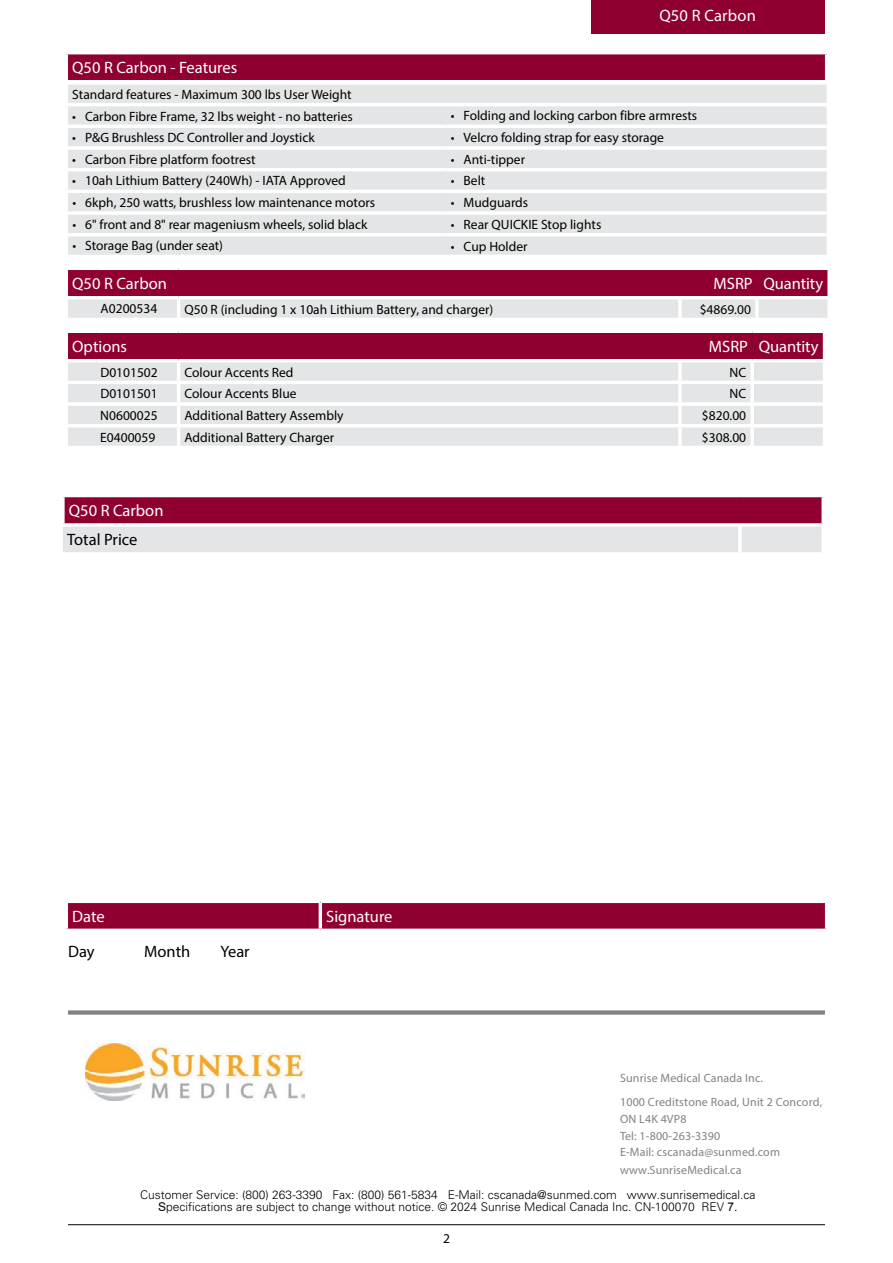
<style>
.page{position:relative;width:893px;height:1263px;background:#fff}
.page>*{position:absolute;margin:0;border:0;box-sizing:border-box;transform-origin:0 0}
.t1{font:16.5px "Myriad Pro";color:#fff}
.t2{font:16.5px "Myriad Pro";color:#000}
.t3{font:13.5px "Myriad Pro";color:#000}
.t4{font:300 12px/11.6px "Univers LT Std";color:#000;text-align:center}
.t5{font:12px/16.8px "Myriad Pro";letter-spacing:.015em;color:#808285}
.s1{font-family:"Arial";font-weight:400}
</style>
<div class="page">
<div style="left:66px;top:53px;width:761px;height:29px;background:#8f0031"></div>
<hr style="left:65px;top:54px;width:3px;height:26px;background:#fff">
<hr style="left:825px;top:54px;width:3px;height:26px;background:#fff">
<hr style="left:65px;top:51px;width:763px;height:3px;background:#fff">
<hr style="left:65px;top:80px;width:763px;height:3px;background:#fff">
<div style="left:68px;top:85px;width:759px;height:170px;background:#e4e5e6"></div>
<hr style="left:65px;top:103px;width:381px;height:3px;background:#fff">
<hr style="left:446px;top:103px;width:381px;height:3px;background:#fff">
<hr style="left:65px;top:125px;width:381px;height:3px;background:#fff">
<hr style="left:446px;top:125px;width:381px;height:3px;background:#fff">
<hr style="left:65px;top:146px;width:381px;height:4px;background:#fff">
<hr style="left:446px;top:146px;width:381px;height:4px;background:#f7f7f7">
<hr style="left:65px;top:168px;width:381px;height:3px;background:#fff">
<hr style="left:446px;top:168px;width:381px;height:3px;background:#fff">
<hr style="left:65px;top:190px;width:381px;height:3px;background:#fff">
<hr style="left:446px;top:190px;width:381px;height:3px;background:#fff">
<hr style="left:65px;top:211px;width:381px;height:4px;background:#fff">
<hr style="left:446px;top:211px;width:381px;height:4px;background:#f8f8f8">
<hr style="left:65px;top:233px;width:381px;height:3px;background:#fff">
<hr style="left:446px;top:233px;width:381px;height:3px;background:#fff">
<svg style="left:68px;top:270px;width:759px;height:48px;background:#b3607d"></svg>
<hr style="left:678px;top:299px;width:4px;height:19px;background:#f8f8f8">
<hr style="left:65px;top:296px;width:31px;height:3px;background:#fff">
<hr style="left:96px;top:296px;width:83px;height:3px;background:#fff">
<hr style="left:179px;top:296px;width:501px;height:3px;background:#fff">
<hr style="left:680px;top:296px;width:77px;height:3px;background:#fff">
<hr style="left:757px;top:296px;width:74px;height:3px;background:#fff">
<hr style="left:177px;top:299px;width:3px;height:19px;background:#fff">
<hr style="left:755px;top:299px;width:4px;height:19px;background:#fff">
<svg style="left:827px;top:299px;width:1px;height:19px"></svg>
<svg style="left:827px;top:270px;width:1px;height:26px"></svg>
<div style="left:68px;top:333px;width:755px;height:26px;background:#8f0031"></div>
<div style="left:68px;top:362px;width:755px;height:84px;background:#e4e5e6"></div>
<hr style="left:678px;top:362px;width:4px;height:19px;background:#f8f8f8">
<hr style="left:678px;top:384px;width:4px;height:18px;background:#fff">
<hr style="left:678px;top:406px;width:4px;height:18px;background:#fff">
<hr style="left:678px;top:427px;width:4px;height:19px;background:#f8f8f8">
<hr style="left:177px;top:362px;width:3px;height:19px;background:#fff">
<hr style="left:65px;top:381px;width:31px;height:3px;background:#fff">
<hr style="left:96px;top:381px;width:83px;height:3px;background:#fff">
<hr style="left:179px;top:381px;width:501px;height:3px;background:#fff">
<hr style="left:177px;top:384px;width:3px;height:18px;background:#fff">
<hr style="left:680px;top:381px;width:72px;height:3px;background:#fff">
<hr style="left:752px;top:381px;width:74px;height:3px;background:#fff">
<hr style="left:65px;top:402px;width:31px;height:4px;background:#fff">
<hr style="left:96px;top:402px;width:83px;height:4px;background:#fff">
<hr style="left:179px;top:402px;width:501px;height:4px;background:#fff">
<hr style="left:177px;top:406px;width:3px;height:18px;background:#fff">
<hr style="left:680px;top:402px;width:72px;height:4px;background:#fff">
<hr style="left:752px;top:402px;width:74px;height:4px;background:#fff">
<hr style="left:65px;top:424px;width:31px;height:3px;background:#fff">
<hr style="left:96px;top:424px;width:83px;height:3px;background:#fff">
<hr style="left:179px;top:424px;width:501px;height:3px;background:#fff">
<hr style="left:177px;top:427px;width:3px;height:19px;background:#fff">
<hr style="left:680px;top:424px;width:72px;height:3px;background:#fff">
<hr style="left:752px;top:424px;width:74px;height:3px;background:#fff">
<svg style="left:750px;top:362px;width:4px;height:19px"></svg>
<svg style="left:750px;top:384px;width:4px;height:18px"></svg>
<svg style="left:750px;top:406px;width:4px;height:18px"></svg>
<svg style="left:750px;top:427px;width:4px;height:19px"></svg>
<svg style="left:63px;top:497px;width:758px;height:55px;background:#b9718a"></svg>
<svg style="left:63px;top:523px;width:677px;height:4px"></svg>
<svg style="left:740px;top:523px;width:84px;height:4px"></svg>
<hr style="left:738px;top:527px;width:4px;height:25px;background:#fff">
<svg style="left:63px;top:497px;width:2px;height:26px"></svg>
<svg style="left:821px;top:497px;width:3px;height:26px"></svg>
<svg style="left:821px;top:527px;width:1px;height:25px"></svg>
<svg style="left:68px;top:903px;width:757px;height:26px;background:#900434"></svg>
<hr style="left:319px;top:903px;width:3px;height:26px;background:#fff">
<div style="left:68px;top:1010px;width:757px;height:5px;background:#808285"></div>
<img style="left:86px;top:1044px;width:218px;height:56px">
<div style="left:591px;top:0;width:233px;height:34px;background:#8f0031"></div>
<hr style="left:68px;top:1224px;width:757px;height:1px;background:#000">
<p class="t1" style="left:659px;top:6px;width:98px">Q50 R Carbon</p>
<p class="t1" style="left:72px;top:57px;width:166px">Q50 R Carbon - Features</p>
<p class="t3" style="left:72px;top:86px;width:281px">Standard features - Maximum 300 lbs User Weight</p>
<p class="t3" style="left:72px;top:108px;width:282px">• Carbon Fibre Frame, 32 lbs weight - no batteries</p>
<p class="t3" style="left:451px;top:107px;width:248px">• Folding and locking carbon fibre armrests</p>
<p class="t3" style="left:72px;top:129px;width:244px">• P&amp;G Brushless DC Controller and Joystick</p>
<p class="t3" style="left:451px;top:129px;width:215px">• Velcro folding strap for easy storage</p>
<p class="t3" style="left:72px;top:151px;width:185px">• Carbon Fibre platform footrest</p>
<p class="t3" style="left:451px;top:151px;width:76px">• Anti-tipper</p>
<p class="t3" style="left:72px;top:173px;width:275px">• 10ah Lithium Battery (240Wh) - IATA Approved</p>
<p class="t3" style="left:451px;top:173px;width:36px">• Belt</p>
<p class="t3" style="left:72px;top:194px;width:304px">• 6kph, 250 watts, brushless low maintenance motors</p>
<p class="t3" style="left:451px;top:194px;width:79px">• Mudguards</p>
<p class="t3" style="left:72px;top:216px;width:297px">• 6" front and 8" rear mageniusm wheels, solid black</p>
<p class="t3" style="left:451px;top:216px;width:152px">• Rear QUICKIE Stop lights</p>
<p class="t3" style="left:72px;top:238px;width:152px">• Storage Bag (under seat)</p>
<p class="t1" style="left:72px;top:273px;width:96px">Q50 R Carbon</p>
<p class="t1" style="left:714px;top:273px;width:111px">MSRP Quantity</p>
<p class="t3" style="left:101px;top:301px;width:58px">A0200534</p>
<p class="t3" style="left:185px;top:301px;width:310px">Q50 R (including 1 x 10ah Lithium Battery, and charger)</p>
<p class="t3" style="left:700px;top:301px;width:53px">$4869.00</p>
<p class="t1" style="left:72px;top:336px;width:56px">Options</p>
<p class="t1" style="left:709px;top:336px;width:111px">MSRP Quantity</p>
<p class="t3" style="left:100px;top:364px;width:59px">D0101502</p>
<p class="t3" style="left:185px;top:364px;width:111px">Colour Accents Red</p>
<p class="t3" style="left:730px;top:364px;width:18px">NC</p>
<p class="t3" style="left:100px;top:385px;width:59px">D0101501</p>
<p class="t3" style="left:185px;top:385px;width:114px">Colour Accents Blue</p>
<p class="t3" style="left:729px;top:385px;width:18px">NC</p>
<p class="t3" style="left:100px;top:407px;width:59px">N0600025</p>
<p class="t3" style="left:185px;top:407px;width:161px">Additional Battery Assembly</p>
<p class="t3" style="left:702px;top:407px;width:46px">$820.00</p>
<p class="t3" style="left:100px;top:429px;width:57px">E0400059</p>
<p class="t3" style="left:184px;top:429px;width:151px">Additional Battery Charger</p>
<p class="t3" style="left:702px;top:429px;width:46px">$308.00</p>
<p class="t3" style="left:451px;top:238px;width:78px">• Cup Holder</p>
<p class="t1" style="left:69px;top:500px;width:96px">Q50 R Carbon</p>
<p class="t2" style="left:67px;top:530px;width:72px">Total Price</p>
<p class="t1" style="left:72px;top:906px;width:34px">Date</p>
<p class="t1" style="left:326px;top:906px;width:68px">Signature</p>
<p class="t2" style="left:68px;top:941px;width:28px">Day</p>
<p class="t2" style="left:144px;top:941px;width:48px">Month</p>
<p class="t2" style="left:220px;top:941px;width:31px">Year</p>
<p class="t5" style="left:620px;top:1066px;width:204px;line-height:24.2px">Sunrise Medical Canada Inc.<br>1000 Creditstone Road, Unit 2 Concord,</p>
<p class="t5" style="left:620px;top:1110px;width:161px">ON L4K 4VP8<br>Tel: 1-800-263-3390<br>E-Mail: cscanada@sunmed.com www.SunriseMedical.ca</p>
<p class="t4" style="left:140px;top:1189px;width:617px">Customer Service: (800) 263-3390 Fax: (800) 561-5834 E-Mail: cscanada@sunmed.com www.sunrisemedical.ca<br><span class="s1">S</span>pecifications are subject to change without notice. © 2024 Sunrise Medical Canada Inc. CN-100070 REV <span class="s1">7.</span></p>
<p class="t3" style="left:443px;top:1230px;width:8px">2</p>
</div>
